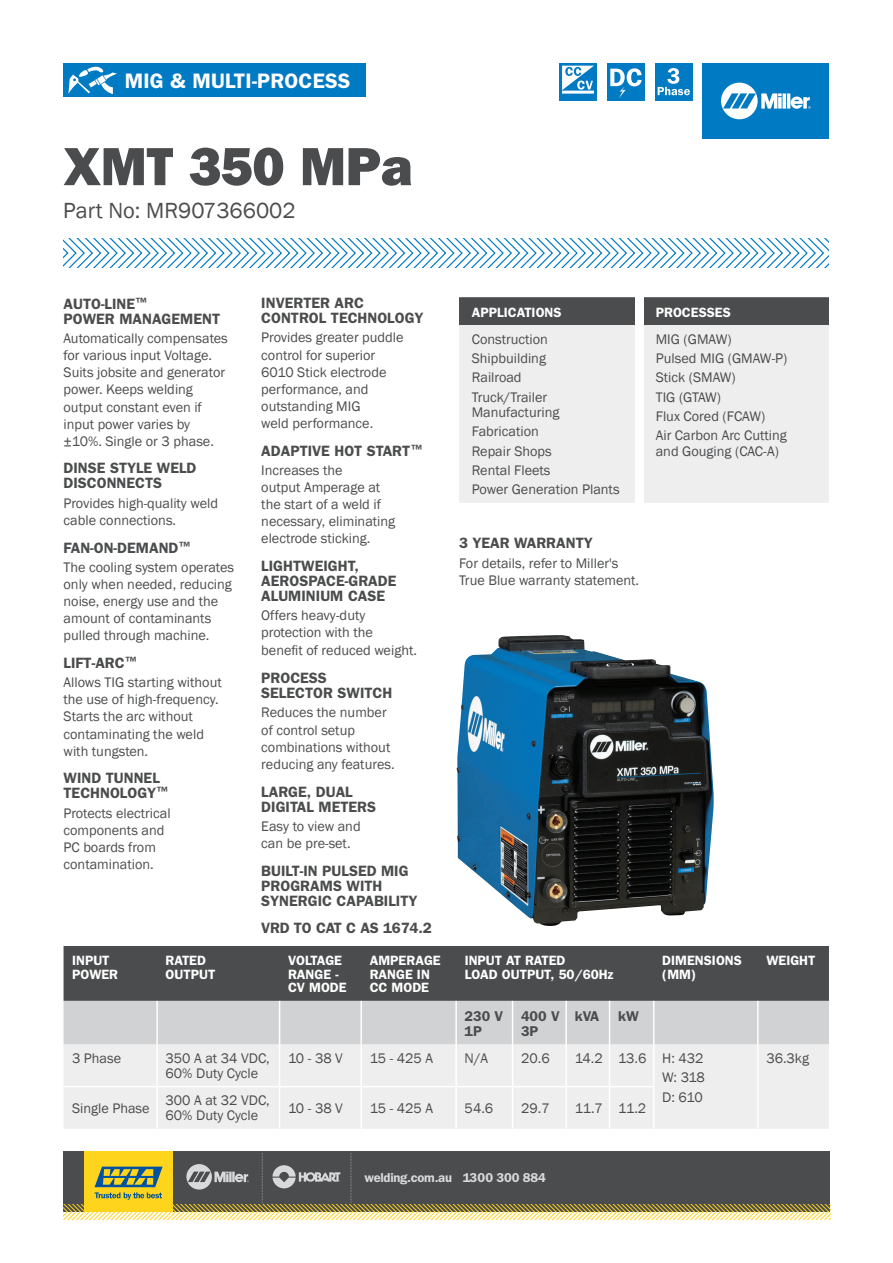
<style>
.page{position:relative;width:893px;height:1263px;background:#fff}
.page>*{position:absolute;margin:0;border:0;box-sizing:border-box;transform-origin:0 0}
.t1{font:800 54px "Franklin Gothic";letter-spacing:-.01em;color:#4b4c4d}
.t2{font:22.5px "Franklin Gothic";color:#4b4c4d}
.t3{font:600 21px "Franklin Gothic";letter-spacing:.01em;color:#fff}
.t4{font:600 15px/15px "Franklin Gothic";color:#4b4c4d}
.t5{font:14.25px/17.1px "Franklin Gothic";color:#4b4c4d}
.t6{font:600 14.25px/15.1px "Franklin Gothic";color:#4b4c4d}
.t7{font:600 13.5px/13.5px "Franklin Gothic";color:#fff}
.t8{font:600 12.9px "Franklin Gothic";letter-spacing:-.02em;color:#d8d9db}
</style>
<div class="page">
<div style="left:64px;top:1151px;width:766px;height:61px;background:#4b4c4d"></div>
<div style="left:84px;top:1151px;width:89px;height:61px;background:#fed41d"></div>
<svg style="left:64px;top:1153px;width:766px;height:66px"></svg>
<svg style="left:63px;top:238px;width:766px;height:30px"></svg>
<img style="left:457px;top:635px;width:257px;height:291px">
<svg style="left:64px;top:946px;width:765px;height:98px;background:#858687"></svg>
<div style="left:64px;top:1044px;width:765px;height:85px;background:#eeeeef"></div>
<hr style="left:156px;top:1044px;width:2px;height:42px;background:#fff">
<hr style="left:279px;top:1044px;width:1px;height:42px;background:#fff">
<hr style="left:360px;top:1044px;width:2px;height:42px;background:#fff">
<hr style="left:455px;top:1044px;width:2px;height:42px;background:#fff">
<hr style="left:512px;top:1044px;width:1px;height:42px;background:#fff">
<hr style="left:565px;top:1044px;width:2px;height:42px;background:#fff">
<hr style="left:64px;top:1086px;width:93px;height:1px;background:#fff">
<hr style="left:157px;top:1086px;width:123px;height:1px;background:#fff">
<hr style="left:156px;top:1087px;width:2px;height:42px;background:#fff">
<hr style="left:280px;top:1086px;width:81px;height:1px;background:#fff">
<hr style="left:279px;top:1087px;width:1px;height:42px;background:#fff">
<hr style="left:361px;top:1086px;width:95px;height:1px;background:#fff">
<hr style="left:360px;top:1087px;width:2px;height:42px;background:#fff">
<hr style="left:456px;top:1086px;width:57px;height:1px;background:#fff">
<hr style="left:455px;top:1087px;width:2px;height:42px;background:#fff">
<hr style="left:513px;top:1086px;width:53px;height:1px;background:#fff">
<hr style="left:512px;top:1087px;width:1px;height:42px;background:#fff">
<hr style="left:566px;top:1086px;width:44px;height:1px;background:#fff">
<hr style="left:565px;top:1087px;width:2px;height:42px;background:#fff">
<hr style="left:610px;top:1086px;width:44px;height:1px;background:#fff">
<hr style="left:609px;top:1044px;width:1px;height:42px;background:#fff">
<hr style="left:653px;top:1044px;width:1px;height:42px;background:#fff">
<hr style="left:757px;top:1044px;width:2px;height:43px;background:#fff">
<hr style="left:609px;top:1087px;width:1px;height:42px;background:#fff">
<hr style="left:653px;top:1087px;width:1px;height:42px;background:#fff">
<hr style="left:757px;top:1087px;width:2px;height:42px;background:#fff">
<hr style="left:156px;top:1001px;width:2px;height:43px;background:#fff">
<hr style="left:279px;top:1001px;width:1px;height:43px;background:#fff">
<hr style="left:360px;top:1001px;width:2px;height:43px;background:#fff">
<hr style="left:455px;top:1001px;width:2px;height:43px;background:#fff">
<hr style="left:512px;top:1001px;width:1px;height:43px;background:#fff">
<hr style="left:565px;top:1001px;width:2px;height:43px;background:#fff">
<hr style="left:609px;top:1001px;width:1px;height:43px;background:#fff">
<hr style="left:653px;top:1001px;width:1px;height:43px;background:#fff">
<hr style="left:757px;top:1001px;width:2px;height:43px;background:#fff">
<div style="left:459px;top:297px;width:370px;height:28px;background:#4b4c4d"></div>
<div style="left:459px;top:325px;width:370px;height:178px;background:#eeeeef"></div>
<div style="left:635px;top:289px;width:9px;height:233px;background:#fff"></div>
<div style="left:119px;top:63px;width:247px;height:34px;background:#007ac2"></div>
<div style="left:64px;top:63px;width:55px;height:34px;background:#007ac2"></div>
<svg style="left:68px;top:67px;width:49px;height:27px"></svg>
<div style="left:703px;top:63px;width:126px;height:76px;background:#007ac2"></div>
<svg style="left:721px;top:83px;width:90px;height:36px"></svg>
<div style="left:607px;top:63px;width:37px;height:38px;background:#007ac2"></div>
<svg style="left:610px;top:68px;width:32px;height:30px"></svg>
<div style="left:559px;top:63px;width:38px;height:38px;background:#007ac2"></div>
<svg style="left:562px;top:66px;width:32px;height:28px"></svg>
<div style="left:655px;top:63px;width:37px;height:38px;background:#007ac2"></div>
<svg style="left:658px;top:68px;width:32px;height:27px"></svg>
<h3 class="t3" style="left:125px;top:68px;width:227px">MIG &amp; MULTI-PROCESS</h3>
<h1 class="t1" style="left:63px;top:135px;width:350px">XMT 350 MPa</h1>
<h2 class="t2" style="left:63px;top:197px;width:234px">Part No: MR907366002</h2>
<p class="t4" style="left:64px;top:296px;width:158px">AUTO-LINE<sup>™<br></sup>POWER MANAGEMENT</p>
<p class="t5" style="left:64px;top:330px;width:166px">Automatically compensates for various input Voltage.<br>Suits jobsite and generator power. Keeps welding output constant even if input power varies by ±10%. Single or 3 phase.</p>
<p class="t4" style="left:64px;top:460px;width:134px">DINSE STYLE WELD<br>DISCONNECTS</p>
<p class="t5" style="left:64px;top:495px;width:156px">Provides high-quality weld cable connections.</p>
<p class="t4" style="left:64px;top:539px;width:128px">FAN-ON-DEMAND<sup>™</sup></p>
<p class="t5" style="left:64px;top:559px;width:172px">The cooling system operates only when needed, reducing noise, energy use and the amount of contaminants pulled through machine.</p>
<p class="t4" style="left:64px;top:655px;width:75px">LIFT-ARC<sup>™</sup></p>
<p class="t5" style="left:64px;top:674px;width:160px">Allows TIG starting without the use of high-frequency.<br>Starts the arc without contaminating the weld with tungsten.</p>
<p class="t4" style="left:64px;top:770px;width:106px">WIND TUNNEL<br>TECHNOLOGY<sup>™</sup></p>
<p class="t5" style="left:64px;top:805px;width:109px">Protects electrical components and<br>PC boards from contamination.</p>
<p class="t4" style="left:261px;top:295px;width:164px">INVERTER ARC<br>CONTROL TECHNOLOGY</p>
<p class="t5" style="left:261px;top:329px;width:144px">Provides greater puddle control for superior<br>6010 Stick electrode performance, and outstanding MIG<br>weld performance.</p>
<p class="t4" style="left:261px;top:443px;width:163px">ADAPTIVE HOT START<sup>™</sup></p>
<p class="t5" style="left:261px;top:462px;width:135px">Increases the<br>output Amperage at the start of a weld if necessary, eliminating electrode sticking.</p>
<p class="t4" style="left:261px;top:558px;width:137px">LIGHTWEIGHT,<br>AEROSPACE-GRADE<br>ALUMINIUM CASE</p>
<p class="t5" style="left:261px;top:607px;width:157px;line-height:17.5px">Offers heavy-duty protection with the benefit of reduced weight.</p>
<p class="t4" style="left:261px;top:670px;width:133px">PROCESS<br>SELECTOR SWITCH</p>
<p class="t5" style="left:261px;top:704px;width:135px">Reduces the number of control setup combinations without reducing any features.</p>
<p class="t4" style="left:261px;top:783px;width:116px">LARGE, DUAL<br>DIGITAL METERS</p>
<p class="t5" style="left:261px;top:818px;width:101px">Easy to view and can be pre-set.</p>
<p class="t4" style="left:261px;top:862px;width:158px">BUILT-IN PULSED MIG<br>PROGRAMS WITH<br>SYNERGIC CAPABILITY</p>
<p class="t4" style="left:261px;top:920px;width:172px">VRD TO CAT C AS 1674.2</p>
<p class="t7" style="left:472px;top:305px;width:91px">APPLICATIONS</p>
<p class="t7" style="left:656px;top:305px;width:77px">PROCESSES</p>
<p class="t5" style="left:472px;top:329px;width:78px;line-height:19.4px">Construction<br>Shipbuilding<br>Railroad<br>Truck/Trailer</p>
<p class="t5" style="left:472px;top:403px;width:149px;line-height:19.4px">Manufacturing<br>Fabrication<br>Repair Shops<br>Rental Fleets<br>Power Generation Plants</p>
<p class="t5" style="left:656px;top:329px;width:133px;line-height:19.4px">MIG (GMAW)<br>Pulsed MIG (GMAW-P)<br>Stick (SMAW)<br>TIG (GTAW)<br>Flux Cored (FCAW)<br>Air Carbon Arc Cutting</p>
<p class="t5" style="left:656px;top:442px;width:125px">and Gouging (CAC-A)</p>
<p class="t4" style="left:459px;top:535px;width:135px">3 YEAR WARRANTY</p>
<p class="t5" style="left:459px;top:555px;width:182px">For details, refer to Miller's<br>True Blue warranty statement.</p>
<p class="t7" style="left:72px;top:954px;width:48px">INPUT<br>POWER</p>
<p class="t7" style="left:166px;top:954px;width:51px">RATED<br>OUTPUT</p>
<p class="t7" style="left:288px;top:954px;width:60px">VOLTAGE<br>RANGE -<br>CV MODE</p>
<p class="t7" style="left:370px;top:954px;width:73px">AMPERAGE<br>RANGE IN<br>CC MODE</p>
<p class="t7" style="left:465px;top:954px;width:150px">INPUT AT RATED<br>LOAD OUTPUT, 50/60Hz</p>
<p class="t7" style="left:662px;top:954px;width:81px">DIMENSIONS (MM)</p>
<p class="t7" style="left:766px;top:954px;width:51px">WEIGHT</p>
<p class="t6" style="left:465px;top:1008px;width:40px">230 V<br>1P</p>
<p class="t6" style="left:521px;top:1008px;width:40px">400 V<br>3P</p>
<p class="t6" style="left:575px;top:1008px;width:26px">kVA</p>
<p class="t6" style="left:618px;top:1008px;width:22px">kW</p>
<p class="t5" style="left:72px;top:1050px;width:51px">3 Phase</p>
<p class="t5" style="left:166px;top:1051px;width:106px;line-height:15.1px">350 A at 34 VDC,<br>60% Duty Cycle</p>
<p class="t5" style="left:288px;top:1050px;width:56px">10 - 38 V</p>
<p class="t5" style="left:370px;top:1050px;width:65px">15 - 425 A</p>
<p class="t5" style="left:465px;top:1050px;width:25px">N/A</p>
<p class="t5" style="left:521px;top:1050px;width:30px">20.6</p>
<p class="t5" style="left:662px;top:1049px;width:44px;line-height:19.4px;text-align:justify;text-indent:-88px">14.2 13.6 H: 432<br>W: 318<br>D: 610</p>
<p class="t5" style="left:766px;top:1050px;width:44px">36.3kg</p>
<p class="t5" style="left:72px;top:1100px;width:79px">Single Phase</p>
<p class="t5" style="left:166px;top:1093px;width:106px;line-height:15.1px">300 A at 32 VDC,<br>60% Duty Cycle</p>
<p class="t5" style="left:288px;top:1100px;width:56px">10 - 38 V</p>
<p class="t5" style="left:370px;top:1100px;width:65px">15 - 425 A</p>
<p class="t5" style="left:465px;top:1100px;width:30px">54.6</p>
<p class="t5" style="left:521px;top:1100px;width:30px">29.7</p>
<p class="t5" style="left:575px;top:1100px;width:73px">11.7 11.2</p>
<p class="t8" style="left:364px;top:1170px;width:183px">welding.com.au 1300 300 884</p>
</div>
